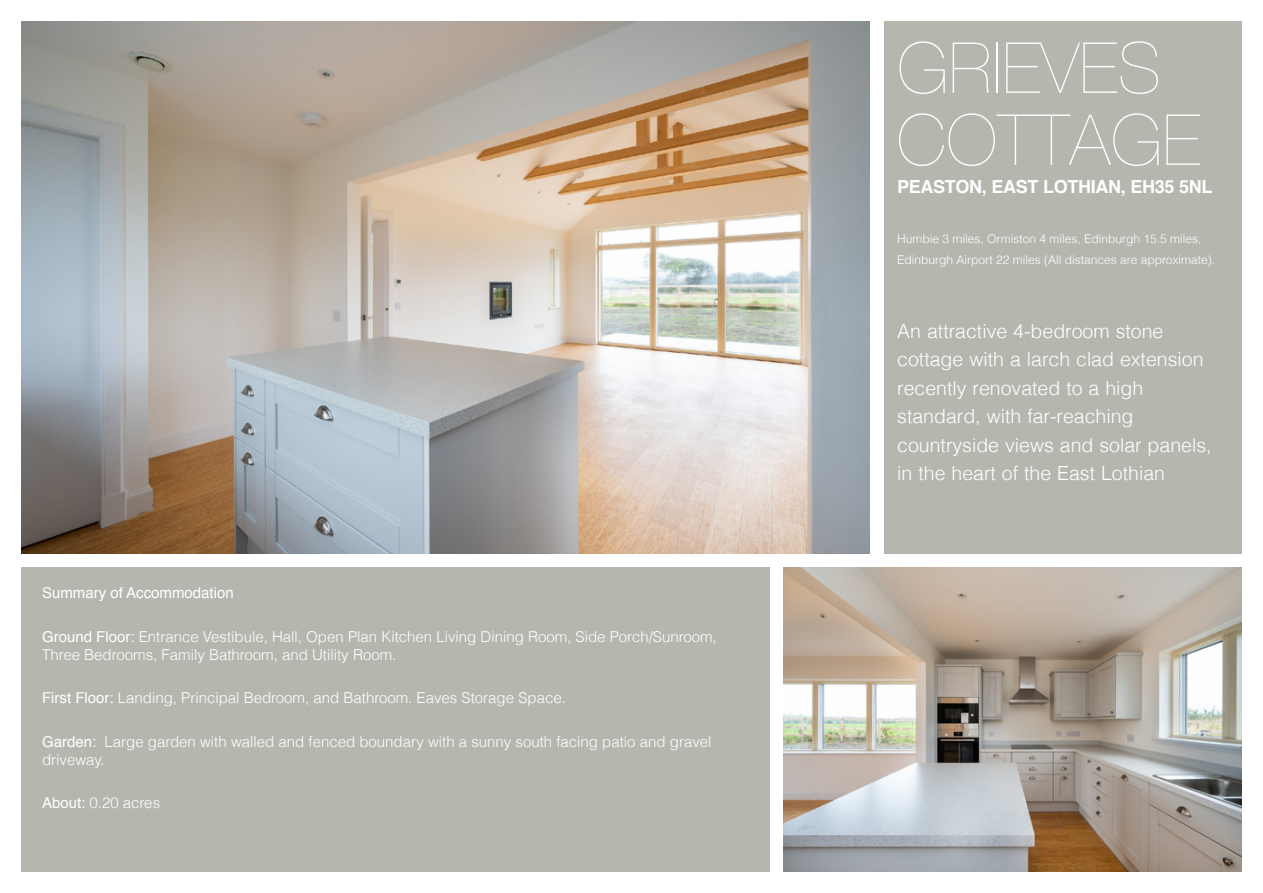
<style>
.page{position:relative;width:1263px;height:893px;background:#fff}
.page>*{position:absolute;margin:0;border:0;box-sizing:border-box;transform-origin:0 0}
._4_TOP_LINE_ADDRES_P2{font:200 70.5px/72px "Helvetica Neue LT Std";letter-spacing:.01em;color:#fff}
._5_BOTTOM_LINE_ADDRESS_P2{font:300 19.5px/28.5px "Helvetica";color:#fff}
._4_TOP_LINE_ADDRES_P2-2{font:700 18px "Helvetica";letter-spacing:-.02em;color:#fff}
._6_OPENING_PARA_P1{font:300 15px/18px "Helvetica";color:#fff}
._6_OPENING_PARA_P1-2{font:15px "Helvetica";color:#fff}
._6_OPENING_PARA_P1-3{font:300 12px/21px "Helvetica";color:#fff}
.s1{font-weight:400}
</style>
<div class="page">
<img style="left:21px;top:21px;width:849px;height:533px">
<div style="left:21px;top:567px;width:749px;height:305px;background:#b5b7af"></div>
<img style="left:783px;top:567px;width:459px;height:305px">
<div style="left:884px;top:21px;width:358px;height:533px;background:#b5b7af"></div>
<p class="_6_OPENING_PARA_P1-2" style="left:42px;top:581px;width:193px">Summary of Accommodation</p>
<p class="_6_OPENING_PARA_P1" style="left:42px;top:627px;width:676px"><span class="s1">Ground Floor:</span> Entrance Vestibule, Hall, Open Plan Kitchen Living Dining Room, Side Porch/Sunroom,<br>Three Bedrooms, Family Bathroom, and Utility Room.</p>
<p class="_6_OPENING_PARA_P1" style="left:42px;top:688px;width:525px"><span class="s1">First Floor:</span> Landing, Principal Bedroom, and Bathroom. Eaves Storage Space.</p>
<p class="_6_OPENING_PARA_P1" style="left:42px;top:732px;width:671px"><span class="s1">Garden:</span> Large garden with walled and fenced boundary with a sunny south facing patio and gravel driveway.</p>
<p class="_6_OPENING_PARA_P1" style="left:42px;top:793px;width:120px"><span class="s1">About:</span> 0.20 acres</p>
<p class="_4_TOP_LINE_ADDRES_P2" style="left:897px;top:32px;width:305px">GRIEVES<br>COTTAGE</p>
<p class="_4_TOP_LINE_ADDRES_P2-2" style="left:897px;top:172px;width:317px">PEASTON, EAST LOTHIAN, EH35 5NL</p>
<p class="_6_OPENING_PARA_P1-3" style="left:897px;top:228px;width:319px">Humbie 3 miles, Ormiston 4 miles, Edinburgh 15.5 miles,<br>Edinburgh Airport 22 miles (All distances are approximate).</p>
<p class="_5_BOTTOM_LINE_ADDRESS_P2" style="left:897px;top:316px;width:316px">An attractive 4-bedroom stone cottage with a larch clad extension recently renovated to a high standard, with far-reaching countryside views and solar panels, in the heart of the East Lothian</p>
</div>
